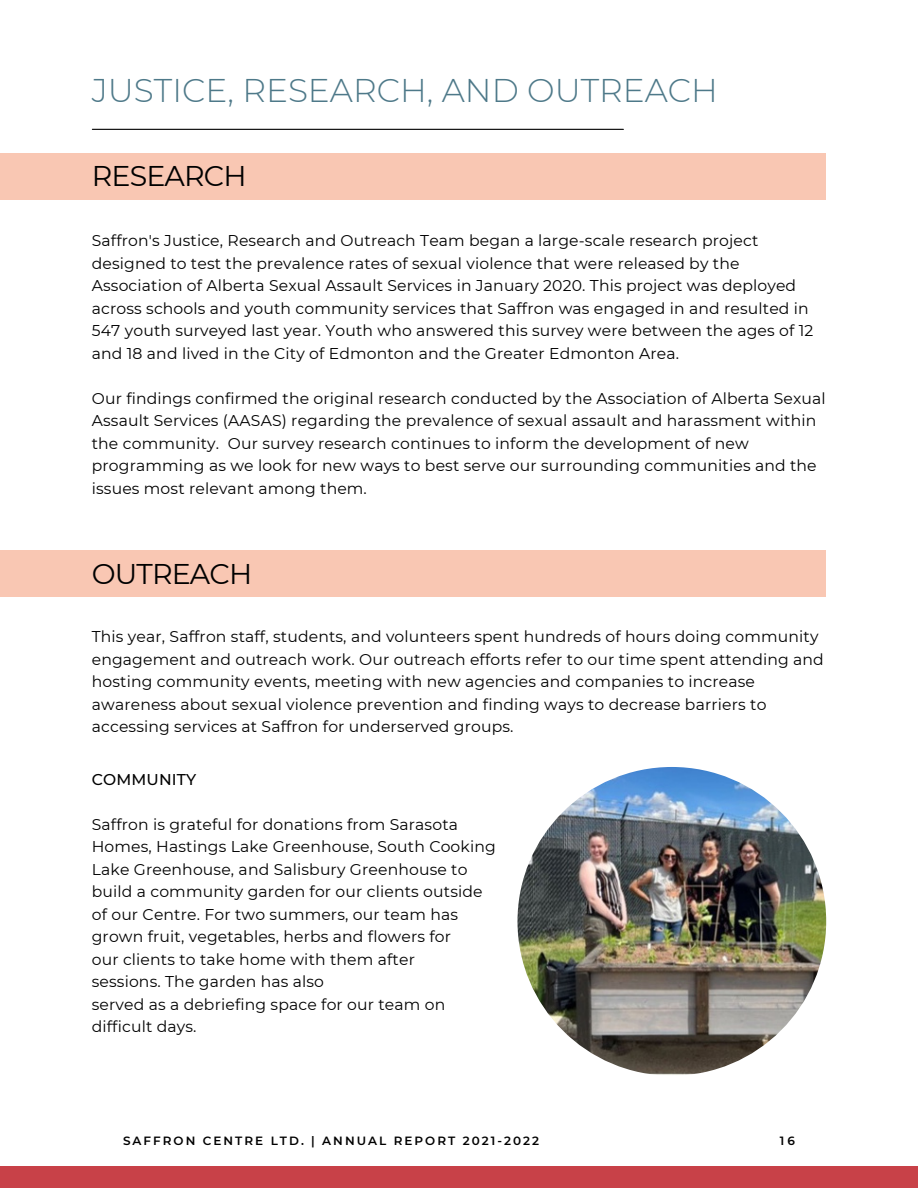
<style>
.page{position:relative;width:918px;height:1188px;background:#fff}
.page>*{position:absolute;margin:0;border:0;box-sizing:border-box;transform-origin:0 0}
.t1{font:300 32.85px "Montserrat";color:#4e7989}
.t2{font:28.5px "Montserrat";letter-spacing:-.03em;color:#000}
.t3{font:15.6px/22.5px "Montserrat";letter-spacing:.01em;color:#000}
.t4{font:500 15.6px "Montserrat";letter-spacing:.01em;color:#000}
.t5{font:600 12px "Montserrat";letter-spacing:.17em;color:#000}
</style>
<div class="page">
<div style="left:0;top:1166px;width:918px;height:22px;background:#c84148"></div>
<hr style="left:92px;top:129px;width:531px;height:1px;background:#000">
<img style="left:518px;top:767px;width:308px;height:308px;border-radius:50%">
<div style="left:0;top:153px;width:826px;height:46px;background:#f9c7b3"></div>
<div style="left:0;top:551px;width:826px;height:46px;background:#f9c7b3"></div>
<h1 class="t1" style="left:92px;top:70px;width:628px">JUSTICE, RESEARCH, AND OUTREACH</h1>
<h2 class="t2" style="left:92px;top:159px;width:156px">RESEARCH</h2>
<p class="t3" style="left:92px;top:229px;width:723px">Saffron's Justice, Research and Outreach Team began a large-scale research project designed to test the prevalence rates of sexual violence that were released by the Association of Alberta Sexual Assault Services in January 2020. This project was deployed across schools and youth community services that Saffron was engaged in and resulted in 547 youth surveyed last year. Youth who answered this survey were between the ages of 12 and 18 and lived in the City of Edmonton and the Greater Edmonton Area.</p>
<p class="t3" style="left:92px;top:387px;width:736px">Our findings confirmed the original research conducted by the Association of Alberta Sexual Assault Services (AASAS) regarding the prevalence of sexual assault and harassment within the community. Our survey research continues to inform the development of new programming as we look for new ways to best serve our surrounding communities and the issues most relevant among them.</p>
<h2 class="t2" style="left:92px;top:556px;width:162px">OUTREACH</h2>
<p class="t3" style="left:92px;top:625px;width:734px">This year, Saffron staff, students, and volunteers spent hundreds of hours doing community engagement and outreach work. Our outreach efforts refer to our time spent attending and hosting community events, meeting with new agencies and companies to increase awareness about sexual violence prevention and finding ways to decrease barriers to accessing services at Saffron for underserved groups.</p>
<p class="t4" style="left:92px;top:770px;width:106px">COMMUNITY</p>
<p class="t3" style="left:92px;top:813px;width:406px">Saffron is grateful for donations from Sarasota Homes, Hastings Lake Greenhouse, South Cooking Lake Greenhouse, and Salisbury Greenhouse to build a community garden for our clients outside of our Centre. For two summers, our team has grown fruit, vegetables, herbs and flowers for<br>our clients to take home with them after<br>sessions. The garden has also<br>served as a debriefing space for our team on difficult days.</p>
<p class="t5" style="left:123px;top:1133px;width:418px">SAFFRON CENTRE LTD. | ANNUAL REPORT 2021-2022</p>
<p class="t5" style="left:780px;top:1133px;width:17px">16</p>
</div>
